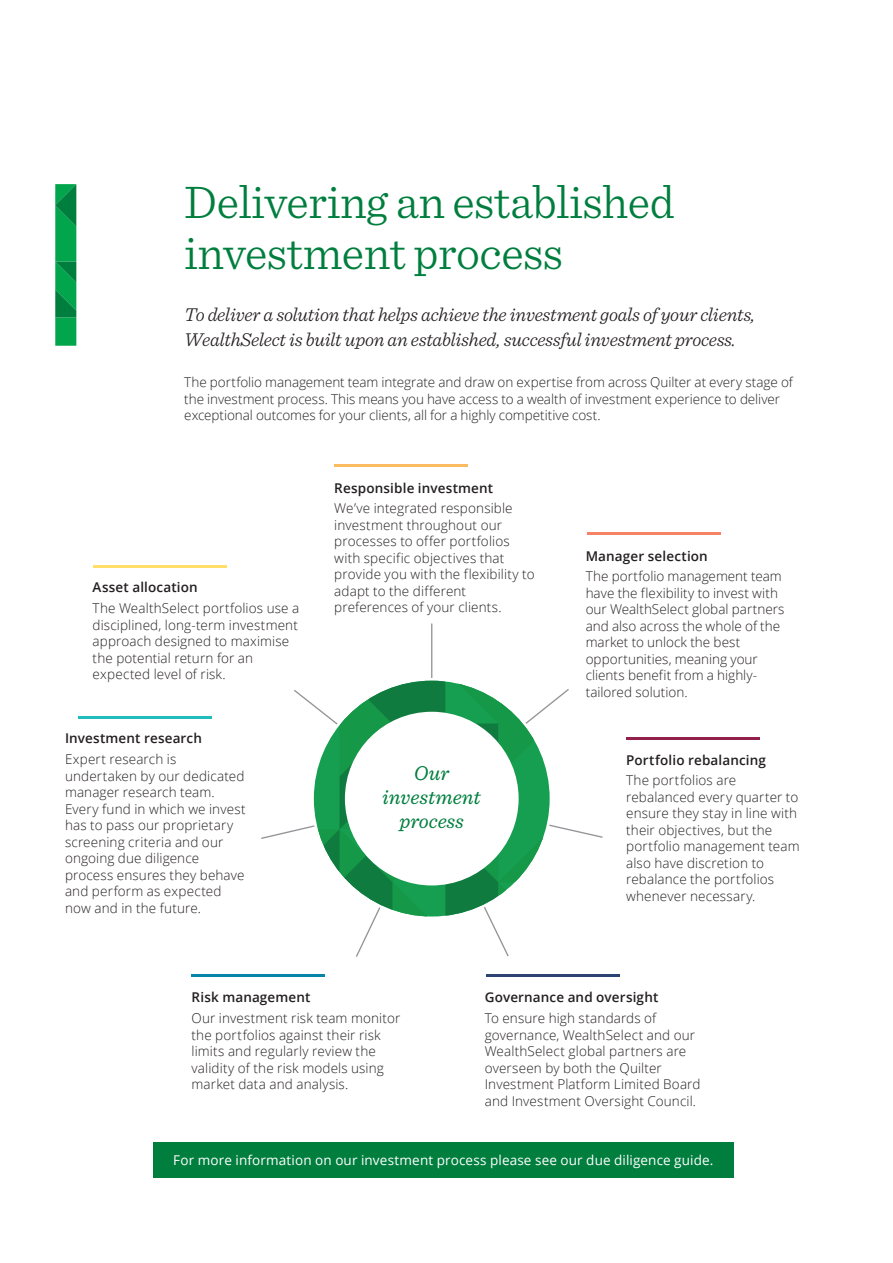
<style>
.page{position:relative;width:893px;height:1263px;background:#fff}
.page>*{position:absolute;margin:0;border:0;box-sizing:border-box;transform-origin:0 0}
.Intro_Green_Heading{font:300 48px/51px "Sentinel";letter-spacing:-.01em;color:#007e3e}
.QI_Body_Heads{font:italic 21px/24px "Sentinel";color:#007e3e;text-align:center}
.Intro_Black_Sub_Heading{font:italic 300 19.5px/24.3px "Sentinel";letter-spacing:-.01em;color:#231f20}
.QI_Body_copy{font:300 13.5px/16.5px "Open Sans";letter-spacing:.01em;color:#231f20}
.QI_Body_copy-2{font:600 13.5px "Open Sans";letter-spacing:.01em;color:#231f20}
.QI_Body_copy-3{font:13.5px "Open Sans";letter-spacing:.01em;color:#fff}
</style>
<div class="page">
<svg style="left:55px;top:184px;width:21px;height:162px;background:#069b4b"></svg>
<hr style="left:431px;top:623px;width:1px;height:176px;background:#939598">
<svg style="left:261px;top:681px;width:342px;height:276px"></svg>
<div style="left:345px;top:712px;width:174px;height:173px;background:#fff;border-radius:50%"></div>
<hr style="left:587px;top:532px;width:133px;height:3px;background:#f48465">
<hr style="left:334px;top:464px;width:134px;height:3px;background:#fcba61">
<hr style="left:93px;top:565px;width:133px;height:2px;background:#ffdf68">
<hr style="left:78px;top:716px;width:133px;height:2px;background:#21bdbd">
<hr style="left:626px;top:737px;width:134px;height:3px;background:#91204d">
<hr style="left:192px;top:974px;width:133px;height:3px;background:#0884a9">
<hr style="left:486px;top:974px;width:134px;height:3px;background:#2d4373">
<div style="left:153px;top:1142px;width:580px;height:36px;background:#007e3e"></div>
<p class="Intro_Green_Heading" style="left:184px;top:173px;width:492px">Delivering an established investment process</p>
<p class="Intro_Black_Sub_Heading" style="left:184px;top:301px;width:572px">To deliver a solution that helps achieve the investment goals of your clients,<br>WealthSelect is built upon an established, successful investment process.</p>
<p class="QI_Body_copy" style="left:184px;top:374px;width:610px">The portfolio management team integrate and draw on expertise from across Quilter at every stage of the investment process. This means you have access to a wealth of investment experience to deliver exceptional outcomes for your clients, all for a highly competitive cost.</p>
<p class="QI_Body_copy-2" style="left:93px;top:578px;width:107px">Asset allocation</p>
<p class="QI_Body_copy" style="left:93px;top:600px;width:208px">The WealthSelect portfolios use a disciplined, long-term investment approach designed to maximise the potential return for an expected level of risk.</p>
<p class="QI_Body_copy-2" style="left:65px;top:729px;width:138px">Investment research</p>
<p class="QI_Body_copy" style="left:65px;top:751px;width:182px">Expert research is undertaken by our dedicated manager research team.<br>Every fund in which we invest has to pass our proprietary screening criteria and our ongoing due diligence process ensures they behave and perform as expected now and in the future.</p>
<p class="QI_Body_copy-2" style="left:334px;top:478px;width:160px">Responsible investment</p>
<p class="QI_Body_copy" style="left:334px;top:500px;width:202px">We’ve integrated responsible investment throughout our processes to offer portfolios with specific objectives that provide you with the flexibility to adapt to the different preferences of your clients.</p>
<p class="QI_Body_Heads" style="left:382px;top:760px;width:100px">Our investment process</p>
<p class="QI_Body_copy-2" style="left:586px;top:546px;width:124px">Manager selection</p>
<p class="QI_Body_copy" style="left:586px;top:568px;width:200px">The portfolio management team have the flexibility to invest with our WealthSelect global partners and also across the whole of the market to unlock the best opportunities, meaning your clients benefit from a highly&shy;tailored solution.</p>
<p class="QI_Body_copy-2" style="left:626px;top:750px;width:141px">Portfolio rebalancing</p>
<p class="QI_Body_copy" style="left:626px;top:772px;width:175px">The portfolios are rebalanced every quarter to ensure they stay in line with their objectives, but the portfolio management team also have discretion to rebalance the portfolios whenever necessary.</p>
<p class="QI_Body_copy-2" style="left:192px;top:988px;width:120px">Risk management</p>
<p class="QI_Body_copy" style="left:192px;top:1010px;width:210px">Our investment risk team monitor the portfolios against their risk limits and regularly review the validity of the risk models using market data and analysis.</p>
<p class="QI_Body_copy-2" style="left:485px;top:988px;width:175px">Governance and oversight</p>
<p class="QI_Body_copy" style="left:485px;top:1010px;width:217px">To ensure high standards of governance, WealthSelect and our<br>WealthSelect global partners are overseen by both the Quilter<br>Investment Platform Limited Board and Investment Oversight Council.</p>
<p class="QI_Body_copy-3" style="left:173px;top:1151px;width:542px">For more information on our investment process please see our due diligence guide.</p>
</div>
